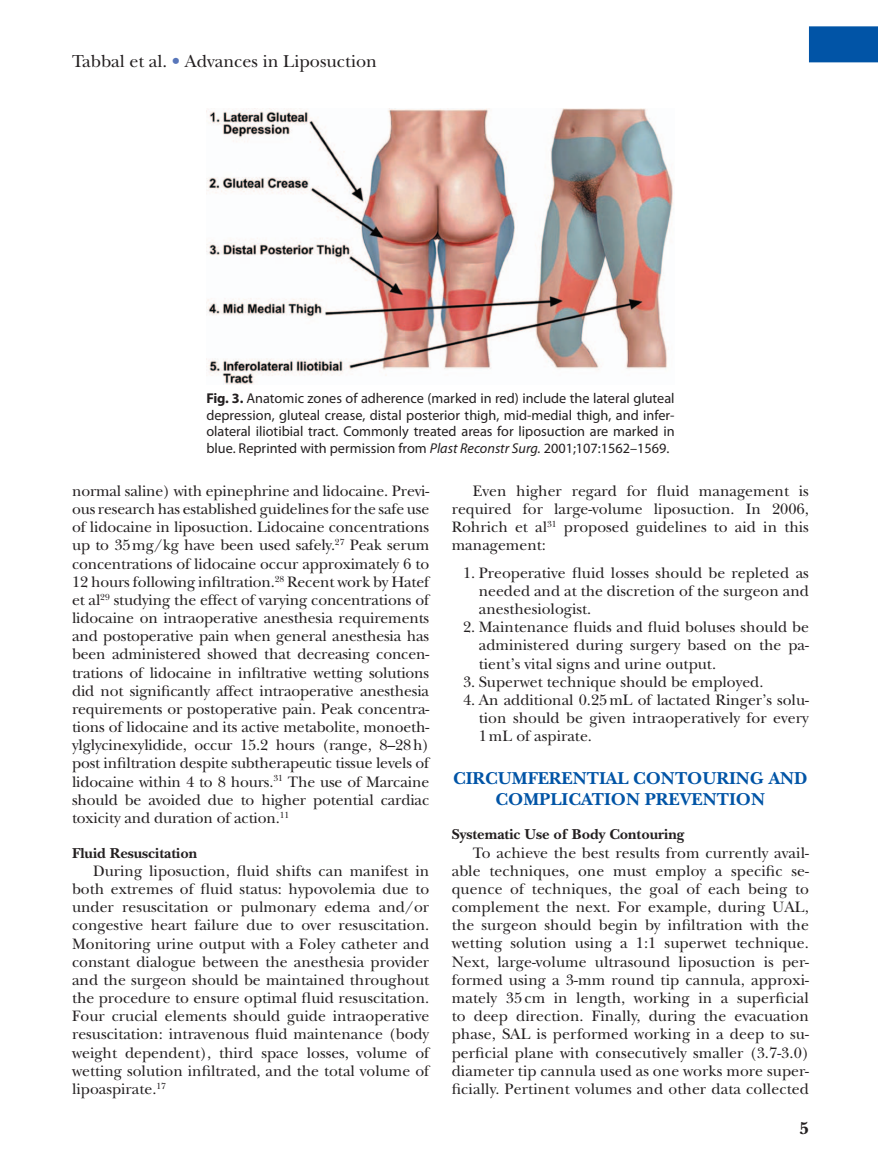
<style>
.page{position:relative;width:878px;height:1175px;background:#fff}
.page>*{position:absolute;margin:0;border:0;box-sizing:border-box;transform-origin:0 0}
.t1{font:700 18px/21.1px "New Baskerville";color:#0154a6;text-align:center}
.t2{font:18px "New Baskerville";color:#231f20}
.t3{font:700 18px "New Baskerville";color:#231f20}
.t4{font:15.75px/18.1px "New Baskerville";color:#231f20;text-align:justify}
.t5{font:700 15px "New Baskerville";color:#231f20}
.t6{font:14.25px/16.5px "Myriad Pro";color:#231f20;text-align:justify}
.s1{color:#5876ba}
.s2{font-weight:700}
.s3{font-style:italic}
</style>
<div class="page">
<div style="left:808px;top:26px;width:70px;height:36px;background:#0154a6"></div>
<img style="left:206px;top:108px;width:467px;height:277px">
<p class="t2" style="left:72px;top:51px;width:306px">Tabbal et al. <span class="s1">•</span> Advances in Liposuction</p>
<p class="t6" style="left:206px;top:390px;width:469px"><span class="s2">Fig. 3.</span> Anatomic zones of adherence (marked in red) include the lateral gluteal depression, gluteal crease, distal posterior thigh, mid-medial thigh, and infer&shy;olateral iliotibial tract. Commonly treated areas for liposuction are marked in blue. Reprinted with permission from <span class="s3">Plast Reconstr Surg.</span> 2001;107:1562–1569.</p>
<p class="t4" style="left:72px;top:482px;width:359px">normal saline) with epinephrine and lidocaine. Previ&shy;ous research has established guidelines for the safe use of lidocaine in liposuction. Lidocaine concentrations up to 35mg/kg have been used safely.<sup>27</sup> Peak serum concentrations of lidocaine occur approximately 6 to 12 hours following infiltration.<sup>28</sup> Recent work by Hatef et al<sup>29</sup> studying the effect of varying concentrations of lidocaine on intraoperative anesthesia requirements and postoperative pain when general anesthesia has been administered showed that decreasing concen&shy;trations of lidocaine in infiltrative wetting solutions did not significantly affect intraoperative anesthesia requirements or postoperative pain. Peak concentra&shy;tions of lidocaine and its active metabolite, monoeth&shy;ylglycinexylidide, occur 15.2 hours (range, 8–28h) post infiltration despite subtherapeutic tissue levels of lidocaine within 4 to 8 hours.<sup>31</sup> The use of Marcaine should be avoided due to higher potential cardiac toxicity and duration of action.<sup>11</sup></p>
<p class="t5" style="left:72px;top:844px;width:127px">Fluid Resuscitation</p>
<p class="t4" style="left:72px;top:861px;width:359px;text-indent:21px">During liposuction, fluid shifts can manifest in both extremes of fluid status: hypovolemia due to under resuscitation or pulmonary edema and/or congestive heart failure due to over resuscitation.<br>Monitoring urine output with a Foley catheter and constant dialogue between the anesthesia provider and the surgeon should be maintained throughout the procedure to ensure optimal fluid resuscitation.<br>Four crucial elements should guide intraoperative resuscitation: intravenous fluid maintenance (body weight dependent), third space losses, volume of wetting solution infiltrated, and the total volume of lipoaspirate.<sup>17</sup></p>
<p class="t4" style="left:452px;top:482px;width:359px;text-indent:21px">Even higher regard for fluid management is required for large-volume liposuction. In 2006, Rohrich et al<sup>31</sup> proposed guidelines to aid in this management:</p>
<p class="t4" style="left:479px;top:563px;width:331px;text-indent:-16px">1. Preoperative fluid losses should be repleted as needed and at the discretion of the surgeon and anesthesiologist.</p>
<p class="t4" style="left:479px;top:618px;width:332px;text-indent:-16px">2. Maintenance fluids and fluid boluses should be administered during surgery based on the pa&shy;tient’s vital signs and urine output.</p>
<p class="t4" style="left:463px;top:672px;width:302px">3. Superwet technique should be employed.</p>
<p class="t4" style="left:479px;top:691px;width:331px;text-indent:-16px">4. An additional 0.25mL of lactated Ringer’s solu&shy;tion should be given intraoperatively for every 1mL of aspirate.</p>
<p class="t1" style="left:453px;top:767px;width:356px">CIRCUMFERENTIAL CONTOURING AND<br>COMPLICATION PREVENTION</p>
<p class="t5" style="left:452px;top:825px;width:234px">Systematic Use of Body Contouring</p>
<p class="t4" style="left:452px;top:843px;width:359px;text-indent:21px">To achieve the best results from currently avail&shy;able techniques, one must employ a specific se&shy;quence of techniques, the goal of each being to complement the next. For example, during UAL, the surgeon should begin by infiltration with the wetting solution using a 1:1 superwet technique.<br>Next, large-volume ultrasound liposuction is per&shy;formed using a 3-mm round tip cannula, approxi&shy;mately 35 cm in length, working in a superficial to deep direction. Finally, during the evacuation phase, SAL is performed working in a deep to su&shy;perficial plane with consecutively smaller (3.7-3.0) diameter tip cannula used as one works more super&shy;ficially. Pertinent volumes and other data collected</p>
<p class="t3" style="left:799px;top:1118px;width:11px">5</p>
</div>
